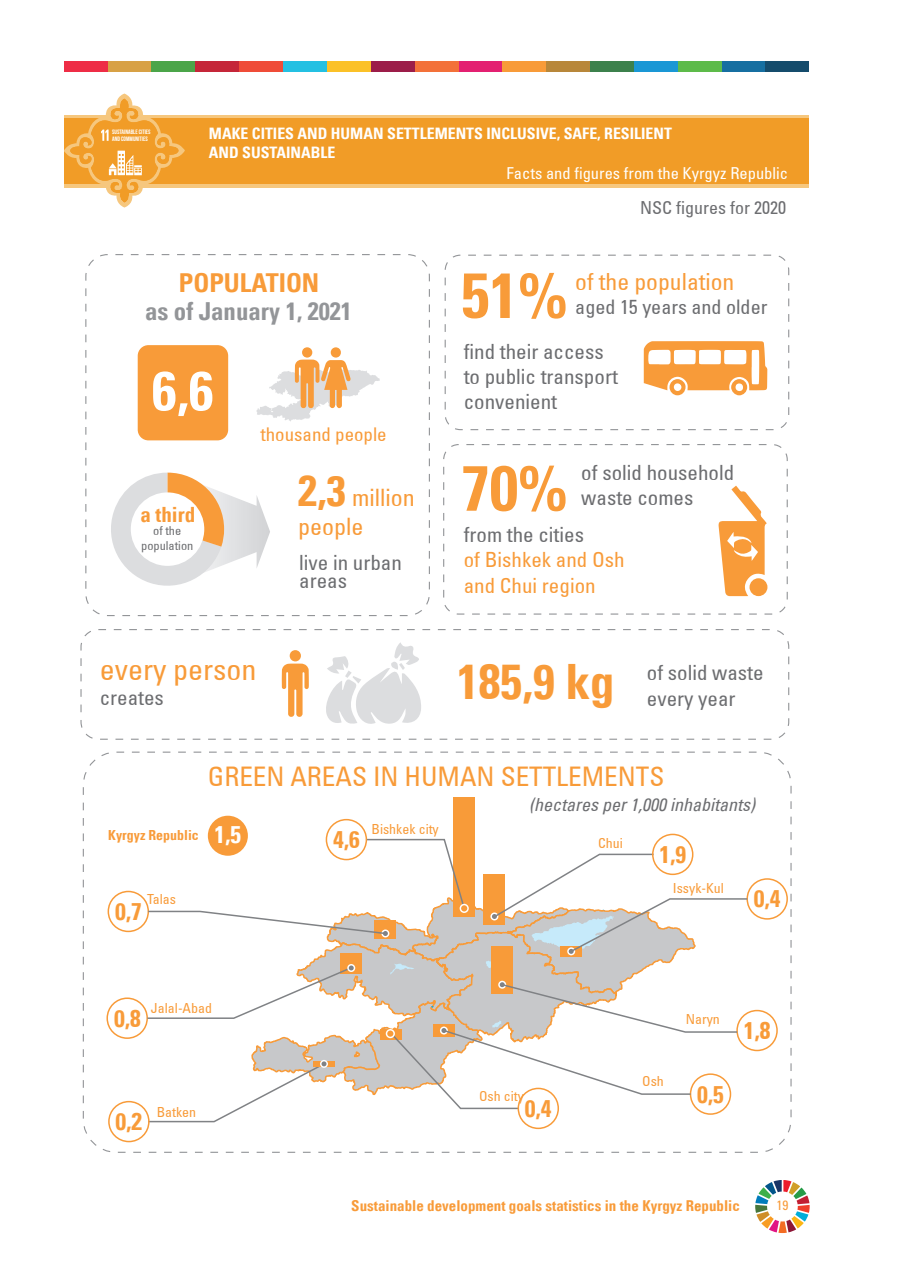
<style>
.page{position:relative;width:902px;height:1280px;background:#fff}
.page>*{position:absolute;margin:0;border:0;box-sizing:border-box;transform-origin:0 0}
.t1{font:63.6px "Univers LTCYR 67 Bold Cond";color:#f89b39}
.t2{font:55.35px "Univers LTCYR 67 Bold Cond";color:#fff}
.t3{font:48.75px "Univers LTCYR 67 Bold Cond";color:#f89b39}
.t4{font:condensed 30px "Univers LTCYR 57";color:#f89b39}
.t5{font:condensed 27px "Univers LTCYR 57";color:#f89b39}
.t6{font:26.1px "Univers LTCYR 67 Bold Cond";color:#f89b39}
.t7{font:24.75px "Univers LTCYR 67 Bold Cond";color:#939598}
.t8{font:24px "Univers LTCYR 67 Bold Cond";color:#f89b39}
.t9{font:condensed 24px/28.5px "Univers LTCYR 57";color:#f89b39}
.t10{font:24px "Univers LTCYR 67 Bold Cond";color:#fff}
.t11{font:condensed 23.7px "Univers LTCYR 57";color:#f89b39}
.t12{font:condensed 21px/25.2px "Univers LTCYR 57";color:#6c6d70}
.t13{font:condensed 21px/25.2px "Univers LTCYR 57";color:#f89b39}
.t14{font:21px "Univers LTCYR 67 Bold Cond";color:#f89b39}
.t15{font:condensed 20.1px "Univers LTCYR 57";color:#6c6d70}
.t16{font:condensed 18.9px "Univers LTCYR 57";color:#f89b39}
.t17{font:18px "Univers LTCYR 57 Condensed Obl";color:#6c6d70}
.t18{font:condensed 18px "Univers LTCYR 57";color:#6c6d70}
.t19{font:condensed 16.5px "Univers LTCYR 57";color:#fff}
.t20{font:15.75px/18.9px "Univers LTCYR 67 Bold Cond";color:#fff}
.t21{font:15px "Univers LTCYR 67 Bold Cond";color:#f89b39}
.t22{font:condensed 13.95px "Univers LTCYR 57";color:#f89b39}
.t23{font:13.95px "Univers LTCYR 67 Bold Cond";color:#f89b39}
.t24{font:condensed 13.5px "Univers LTCYR 57";color:#f89b39}
.t25{font:condensed 12.3px/14.9px "Univers LTCYR 57";color:#6c6d70;text-align:center}
.t26{font:700 6.3px/6.9px "Bebas Neue";color:#fff}
.s1{font-family:"Univers LTCYR 67 Bold Cond";font-stretch:normal;font-size:42.75px}
</style>
<div class="page">
<svg style="left:755px;top:1180px;width:54px;height:53px"></svg>
<div style="left:546px;top:62px;width:44px;height:10px;background:#b8873a"></div>
<div style="left:108px;top:62px;width:43px;height:10px;background:#d8a145"></div>
<div style="left:371px;top:62px;width:43px;height:10px;background:#9c1d49"></div>
<div style="left:239px;top:62px;width:44px;height:10px;background:#ef4c38"></div>
<div style="left:721px;top:62px;width:44px;height:10px;background:#166fa1"></div>
<div style="left:195px;top:62px;width:44px;height:10px;background:#c52639"></div>
<div style="left:458px;top:62px;width:44px;height:10px;background:#e32071"></div>
<div style="left:765px;top:62px;width:44px;height:10px;background:#154c6c"></div>
<div style="left:327px;top:62px;width:44px;height:10px;background:#fbc128"></div>
<div style="left:502px;top:62px;width:44px;height:10px;background:#f89b39"></div>
<div style="left:590px;top:62px;width:44px;height:10px;background:#3c814c"></div>
<div style="left:283px;top:62px;width:44px;height:10px;background:#24c0e2"></div>
<div style="left:633px;top:62px;width:44px;height:10px;background:#1a97d5"></div>
<div style="left:677px;top:62px;width:44px;height:10px;background:#5dbb4a"></div>
<div style="left:414px;top:62px;width:44px;height:10px;background:#f37139"></div>
<div style="left:151px;top:62px;width:44px;height:10px;background:#4ba549"></div>
<div style="left:64px;top:62px;width:44px;height:10px;background:#ee2d46"></div>
<svg style="left:185px;top:115px;width:623px;height:72px;background:#f5c071"></svg>
<div style="left:64px;top:119px;width:744px;height:65px;background:#f19c27"></div>
<div style="left:138px;top:345px;width:90px;height:95px;background:#f89b39;border-radius:11px"></div>
<div style="left:302px;top:347px;width:10px;height:11px;background:#f89b39;border-radius:50%"></div>
<svg style="left:256px;top:360px;width:124px;height:61px"></svg>
<div style="left:331px;top:347px;width:10px;height:11px;background:#f89b39;border-radius:50%"></div>
<svg style="left:64px;top:94px;width:121px;height:114px"></svg>
<div style="left:453px;top:798px;width:22px;height:119px;background:#f89b39"></div>
<svg style="left:282px;top:664px;width:27px;height:53px"></svg>
<div style="left:290px;top:650px;width:11px;height:11px;background:#f89b39;border-radius:50%"></div>
<div style="left:85px;top:254px;width:345px;height:362px;border:1px dashed #939598;border-radius:22px"></div>
<div style="left:443px;top:444px;width:344px;height:171px;border:1px dashed #939598;border-radius:15px"></div>
<div style="left:80px;top:629px;width:709px;height:111px;border:1px dashed #939598;border-radius:17px"></div>
<div style="left:444px;top:255px;width:345px;height:175px;border:1px dashed #939598;border-radius:15px"></div>
<svg style="left:111px;top:472px;width:159px;height:114px"></svg>
<div style="left:131px;top:492px;width:73px;height:74px;background:#fff;border-radius:50%"></div>
<svg style="left:643px;top:341px;width:124px;height:54px"></svg>
<svg style="left:718px;top:486px;width:48px;height:110px"></svg>
<div style="left:749px;top:578px;width:18px;height:18px;background:#f89b39;border-radius:50%"></div>
<svg style="left:326px;top:642px;width:95px;height:82px"></svg>
<div style="left:208px;top:816px;width:40px;height:40px;background:#f89b39;border-radius:50%"></div>
<div style="left:108px;top:891px;width:41px;height:41px;border:2px solid #f89b39;border-radius:50%"></div>
<div style="left:325px;top:819px;width:42px;height:41px;border:2px solid #f89b39;border-radius:50%"></div>
<div style="left:106px;top:997px;width:42px;height:42px;border:2px solid #f89b39;border-radius:50%"></div>
<div style="left:108px;top:1101px;width:42px;height:41px;border:2px solid #f89b39;border-radius:50%"></div>
<div style="left:746px;top:878px;width:41px;height:42px;border:2px solid #f89b39;border-radius:50%"></div>
<div style="left:652px;top:834px;width:41px;height:41px;border:2px solid #f89b39;border-radius:50%"></div>
<div style="left:736px;top:1010px;width:41px;height:41px;border:2px solid #f89b39;border-radius:50%"></div>
<div style="left:517px;top:1088px;width:42px;height:41px;border:2px solid #f89b39;border-radius:50%"></div>
<svg style="left:146px;top:838px;width:602px;height:285px"></svg>
<p class="t26" style="left:112px;top:128px;width:40px">SUSTAINABLE CITIES<br>AND COMMUNITIES</p>
<p class="t20" style="left:209px;top:124px;width:464px">MAKE CITIES AND HUMAN SETTLEMENTS INCLUSIVE, SAFE, RESILIENT<br>AND SUSTAINABLE</p>
<p class="t19" style="left:506px;top:163px;width:283px">Facts and figures from the Kyrgyz Republic</p>
<p class="t18" style="left:640px;top:196px;width:147px">NSC figures for 2020</p>
<p class="t6" style="left:179px;top:267px;width:142px">POPULATION</p>
<p class="t7" style="left:145px;top:296px;width:208px">as of January 1, 2021</p>
<h2 class="t2" style="left:152px;top:357px;width:63px">6,6</h2>
<p class="t14" style="left:140px;top:502px;width:56px">a third</p>
<p class="t25" style="left:141px;top:523px;width:54px">of the population</p>
<p class="t16" style="left:260px;top:422px;width:128px">thousand people</p>
<p class="t9" style="left:298px;top:483px;width:118px"><span class="s1">2,3</span> million people</p>
<p class="t12" style="left:299px;top:553px;width:104px;line-height:18px">live in urban areas</p>
<h3 class="t4" style="left:100px;top:651px;width:158px">every person</h3>
<p class="t12" style="left:100px;top:685px;width:66px">creates</p>
<p class="t11" style="left:575px;top:266px;width:160px">of the population</p>
<p class="t15" style="left:575px;top:294px;width:194px">aged 15 years and older</p>
<p class="t12" style="left:463px;top:338px;width:155px">find their access to public transport convenient</p>
<h1 class="t1" style="left:461px;top:256px;width:107px">51%</h1>
<p class="t12" style="left:581px;top:459px;width:154px">of solid household waste comes</p>
<p class="t12" style="left:463px;top:521px;width:122px">from the cities</p>
<p class="t13" style="left:463px;top:547px;width:162px">of Bishkek and Osh and Chui region</p>
<h1 class="t1" style="left:461px;top:449px;width:107px">70%</h1>
<h3 class="t3" style="left:457px;top:652px;width:159px">185,9 kg</h3>
<p class="t12" style="left:647px;top:660px;width:118px">of solid waste every year</p>
<p class="t5" style="left:208px;top:759px;width:458px">GREEN AREAS IN HUMAN SETTLEMENTS</p>
<p class="t23" style="left:108px;top:826px;width:92px">Kyrgyz Republic</p>
<p class="t10" style="left:214px;top:820px;width:28px">1,5</p>
<p class="t22" style="left:147px;top:890px;width:31px">Talas</p>
<p class="t8" style="left:115px;top:896px;width:28px">0,7</p>
<p class="t8" style="left:114px;top:1004px;width:28px">0,8</p>
<p class="t22" style="left:151px;top:999px;width:63px">Jalal-Abad</p>
<p class="t8" style="left:115px;top:1107px;width:28px">0,2</p>
<p class="t22" style="left:157px;top:1103px;width:41px">Batken</p>
<p class="t8" style="left:333px;top:825px;width:28px">4,6</p>
<p class="t22" style="left:371px;top:820px;width:69px">Bishkek city</p>
<p class="t17" style="left:529px;top:793px;width:227px">(hectares per 1,000 inhabitants)</p>
<p class="t22" style="left:598px;top:834px;width:26px">Chui</p>
<p class="t8" style="left:659px;top:840px;width:28px">1,9</p>
<p class="t22" style="left:672px;top:879px;width:53px">Issyk-Kul</p>
<p class="t8" style="left:753px;top:884px;width:28px">0,4</p>
<p class="t22" style="left:479px;top:1087px;width:46px">Osh city</p>
<p class="t8" style="left:525px;top:1093px;width:28px">0,4</p>
<p class="t22" style="left:642px;top:1072px;width:23px">Osh</p>
<p class="t22" style="left:685px;top:1010px;width:36px">Naryn</p>
<p class="t8" style="left:697px;top:1079px;width:28px">0,5</p>
<p class="t8" style="left:743px;top:1016px;width:28px">1,8</p>
<p class="t21" style="left:351px;top:1197px;width:390px">Sustainable development goals statistics in the Kyrgyz Republic</p>
<p class="t24" style="left:776px;top:1197px;width:13px">19</p>
</div>
